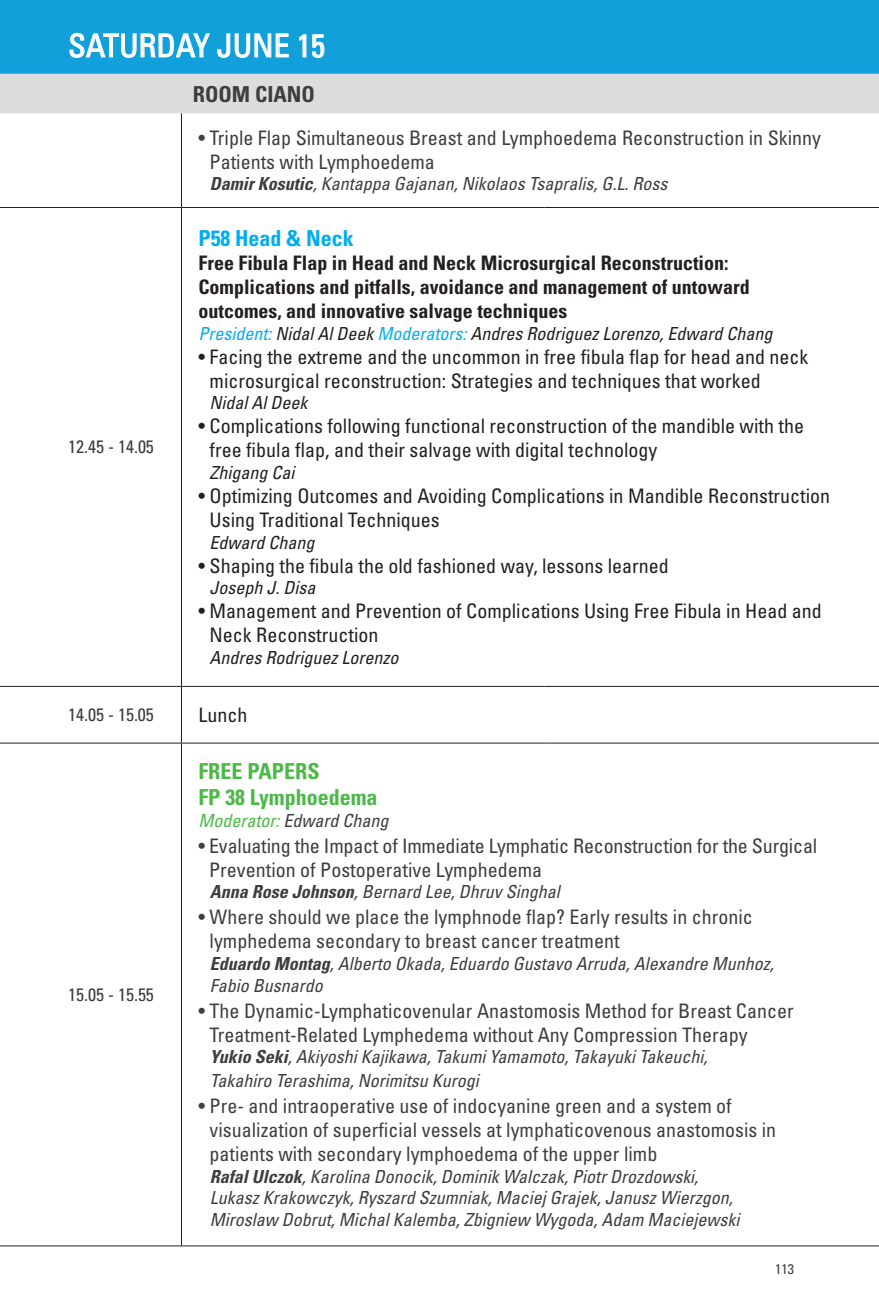
<style>
.page{position:relative;width:879px;height:1304px;background:#fff}
.page>*{position:absolute;margin:0;border:0;box-sizing:border-box;transform-origin:0 0}
.t1{font:condensed 32px "Univers LT Std";color:#fff}
.t2{font:700 condensed 22px/26.4px "Univers LT Std";color:#4cb848}
.t3{font:700 condensed 22px "Univers LT Std";color:#00aeef}
.t4{font:700 condensed 22px "Univers LT Std";color:#3e3e3f}
.t5{font:condensed 20px/24px "Univers LT Std";color:#3e3e3f}
.t6{font:condensed 20px/24px "Univers LT Std";color:#231f20}
.t7{font:700 condensed 20px/24px "Univers LT Std";color:#231f20}
.t8{font:italic condensed 18px/21.6px "Univers LT Std";color:#3e3e3f}
.t9{font:italic condensed 18px "Univers LT Std";color:#231f20}
.t10{font:condensed 18px "Univers LT Std";color:#3e3e3f}
.t11{font:condensed 14px "Univers LT Std";color:#3e3e3f}
.s1{font-weight:700}
.s2{color:#00aeef}
.s3{color:#4cb848}
</style>
<div class="page">
<div style="left:0;top:0;width:879px;height:74px;background:#12a0db"></div>
<div style="left:0;top:74px;width:879px;height:39px;background:#dcdddf"></div>
<hr style="left:181px;top:113px;width:1px;height:94px;background:#231f20">
<hr style="left:181px;top:208px;width:1px;height:478px;background:#231f20">
<hr style="left:181px;top:687px;width:1px;height:56px;background:#231f20">
<hr style="left:181px;top:743px;width:1px;height:503px;background:#231f20">
<hr style="left:0;top:207px;width:181px;height:1px;background:#231f20">
<hr style="left:181px;top:207px;width:363px;height:1px;background:#231f20">
<hr style="left:544px;top:207px;width:335px;height:1px;background:#231f20">
<hr style="left:0;top:1246px;width:181px;height:1px;background:#231f20">
<hr style="left:181px;top:1246px;width:363px;height:1px;background:#231f20">
<hr style="left:544px;top:1246px;width:335px;height:1px;background:#231f20">
<hr style="left:0;top:686px;width:181px;height:1px;background:#231f20">
<hr style="left:181px;top:686px;width:363px;height:1px;background:#231f20">
<hr style="left:544px;top:686px;width:335px;height:1px;background:#231f20">
<hr style="left:0;top:743px;width:181px;height:1px;background:#231f20">
<hr style="left:181px;top:743px;width:363px;height:1px;background:#231f20">
<hr style="left:544px;top:743px;width:335px;height:1px;background:#231f20">
<svg style="left:70px;top:33px;width:140px;height:25px"></svg>
<svg style="left:217px;top:33px;width:72px;height:25px"></svg>
<svg style="left:299px;top:34px;width:7px;height:23px"></svg>
<svg style="left:312px;top:34px;width:12px;height:24px"></svg>
<h1 class="t1" style="left:68px;top:25px;width:259px">SATURDAY JUNE 15</h1>
<p class="t4" style="left:193px;top:80px;width:124px">ROOM CIANO</p>
<p class="t5" style="left:210px;top:125px;width:613px;text-indent:-11px">• Triple Flap Simultaneous Breast and Lymphoedema Reconstruction in Skinny<br>Patients with Lymphoedema</p>
<p class="t8" style="left:210px;top:173px;width:459px"><span class="s1">Damir Kosutic</span>, Kantappa Gajanan, Nikolaos Tsapralis, G.L. Ross</p>
<p class="t10" style="left:68px;top:436px;width:87px">12.45 - 14.05</p>
<p class="t3" style="left:198px;top:225px;width:157px">P58 Head &amp; Neck</p>
<p class="t7" style="left:198px;top:251px;width:553px">Free Fibula Flap in Head and Neck Microsurgical Reconstruction:<br>Complications and pitfalls, avoidance and management of untoward outcomes, and innovative salvage techniques</p>
<p class="t9" style="left:198px;top:322px;width:575px"><span class="s2">President:</span> Nidal Al Deek <span class="s2">Moderators:</span> Andres Rodriguez Lorenzo, Edward Chang</p>
<p class="t6" style="left:210px;top:344px;width:600px;text-indent:-11px">• Facing the extreme and the uncommon in free fibula flap for head and neck microsurgical reconstruction: Strategies and techniques that worked</p>
<p class="t9" style="left:210px;top:391px;width:99px">Nidal Al Deek</p>
<p class="t6" style="left:210px;top:414px;width:596px;text-indent:-11px">• Complications following functional reconstruction of the mandible with the free fibula flap, and their salvage with digital technology</p>
<p class="t9" style="left:210px;top:461px;width:86px">Zhigang Cai</p>
<p class="t6" style="left:210px;top:483px;width:622px;text-indent:-11px">• Optimizing Outcomes and Avoiding Complications in Mandible Reconstruction<br>Using Traditional Techniques</p>
<p class="t9" style="left:210px;top:531px;width:106px">Edward Chang</p>
<p class="t6" style="left:198px;top:553px;width:472px">• Shaping the fibula the old fashioned way, lessons learned</p>
<p class="t9" style="left:210px;top:576px;width:107px">Joseph J. Disa</p>
<p class="t6" style="left:210px;top:599px;width:614px;text-indent:-11px">• Management and Prevention of Complications Using Free Fibula in Head and<br>Neck Reconstruction</p>
<p class="t9" style="left:210px;top:646px;width:190px">Andres Rodriguez Lorenzo</p>
<p class="t10" style="left:68px;top:703px;width:87px">14.05 - 15.05</p>
<p class="t6" style="left:198px;top:703px;width:50px">Lunch</p>
<p class="t10" style="left:68px;top:983px;width:87px">15.05 - 15.55</p>
<p class="t2" style="left:198px;top:758px;width:181px">FREE PAPERS<br>FP 38 Lymphoedema</p>
<p class="t8" style="left:198px;top:810px;width:191px"><span class="s3">Moderator:</span> Edward Chang</p>
<p class="t5" style="left:209px;top:833px;width:609px;text-indent:-11px">• Evaluating the Impact of Immediate Lymphatic Reconstruction for the Surgical<br>Prevention of Postoperative Lymphedema</p>
<p class="t8" style="left:210px;top:881px;width:351px"><span class="s1">Anna Rose Johnson</span>, Bernard Lee, Dhruv Singhal</p>
<p class="t5" style="left:210px;top:905px;width:545px;text-indent:-11px">• Where should we place the lymphnode flap? Early results in chronic lymphedema secondary to breast cancer treatment</p>
<p class="t8" style="left:210px;top:953px;width:565px"><span class="s1">Eduardo Montag</span>, Alberto Okada, Eduardo Gustavo Arruda, Alexandre Munhoz,<br>Fabio Busnardo</p>
<p class="t5" style="left:210px;top:998px;width:585px;text-indent:-11px">• The Dynamic-Lymphaticovenular Anastomosis Method for Breast Cancer<br>Treatment-Related Lymphedema without Any Compression Therapy</p>
<p class="t8" style="left:210px;top:1045px;width:499px;line-height:24px"><span class="s1">Yukio Seki</span>, Akiyoshi Kajikawa, Takumi Yamamoto, Takayuki Takeuchi,<br>Takahiro Terashima, Norimitsu Kurogi</p>
<p class="t5" style="left:210px;top:1094px;width:568px;text-indent:-11px">• Pre- and intraoperative use of indocyanine green and a system of visualization of superficial vessels at lymphaticovenous anastomosis in patients with secondary lymphoedema of the upper limb</p>
<p class="t8" style="left:210px;top:1166px;width:531px"><span class="s1">Rafal Ulczok</span>, Karolina Donocik, Dominik Walczak, Piotr Drozdowski,<br>Lukasz Krakowczyk, Ryszard Szumniak, Maciej Grajek, Janusz Wierzgon,<br>Miroslaw Dobrut, Michal Kalemba, Zbigniew Wygoda, Adam Maciejewski</p>
<p class="t11" style="left:775px;top:1261px;width:20px">113</p>
</div>
